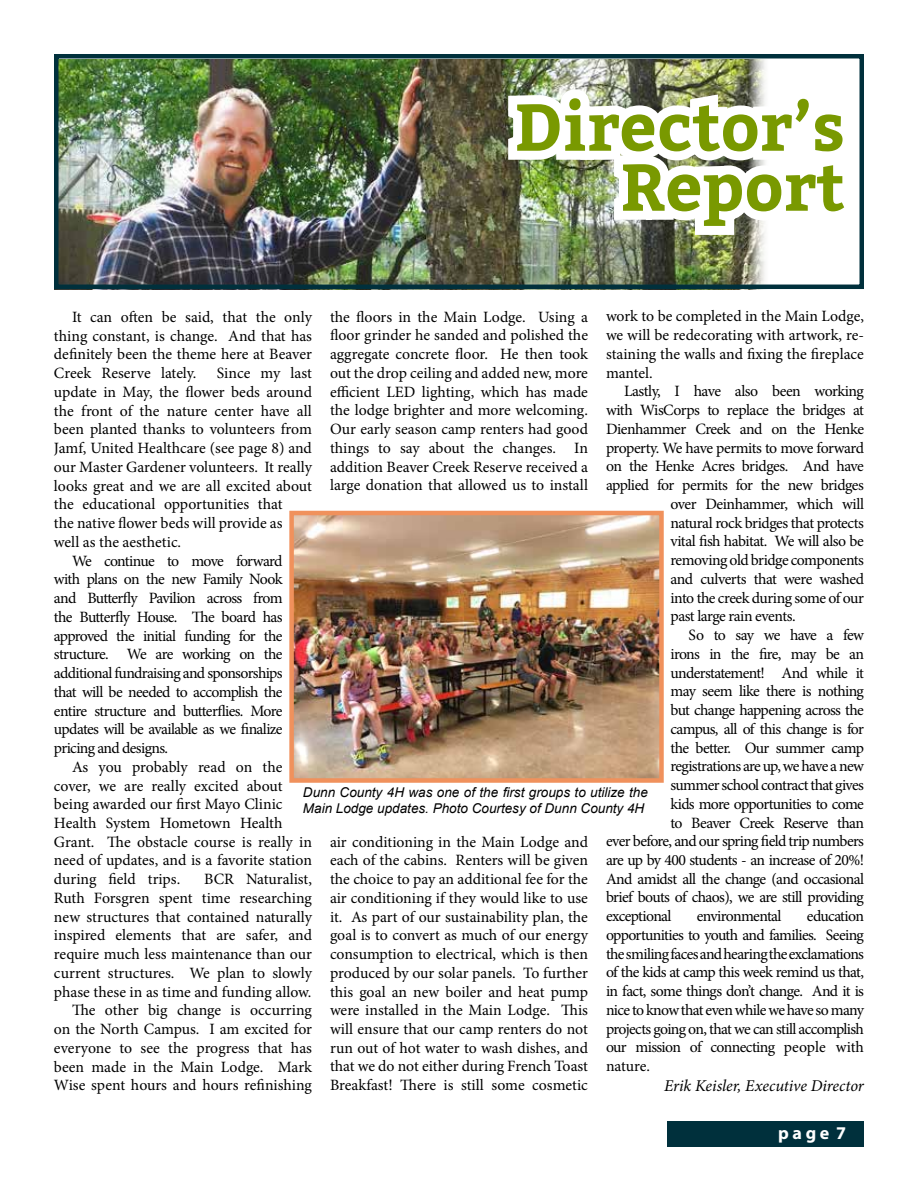
<style>
.page{position:relative;width:918px;height:1188px;background:#fff}
.page>*{position:absolute;margin:0;border:0;box-sizing:border-box;transform-origin:0 0}
.t1{font:700 66px/60px "Bitter";color:#799900;text-align:right}
.t2{font:700 18px "Myriad Pro";color:#fff}
.t3{font:italic 16.5px "Minion Pro";letter-spacing:-.005em;color:#000}
.t4{font:15.75px/18.8px "Minion Pro";letter-spacing:-.025em;color:#000;text-align:justify}
.t5{font:15.75px/18.8px "Minion Pro";letter-spacing:-.005em;color:#000;text-align:right}
.t6{font:15.75px "Minion Pro";letter-spacing:-.045em;color:#000}
.t7{font:15.75px "Minion Pro";color:#000}
.t8{font:15.75px "Minion Pro";letter-spacing:-.05em;color:#000}
.t9{font:italic 13.5px/16.5px "Arial";color:#000}
</style>
<div class="page">
<img style="left:59px;top:60px;width:440px;height:224px">
<img style="left:499px;top:59px;width:268px;height:231px">
<div style="left:54px;top:54px;width:810px;height:235px;border:4px solid #00303c"></div>
<img style="left:294px;top:516px;width:365px;height:262px">
<div style="left:289px;top:511px;width:375px;height:272px;border:4px solid #f0915c"></div>
<div style="left:668px;top:1121px;width:196px;height:26px;background:#00303c"></div>
<h1 class="t1" style="left:515px;top:96px;width:332px">Director’s<br>Report</h1>
<p class="t4" style="left:606px;top:307px;width:260px">work to be completed in the Main Lodge, we will be redecorating with artwork, re&shy;staining the walls and fixing the fireplace mantel.</p>
<p class="t4" style="left:624px;top:382px;width:242px">Lastly, I have also been working</p>
<p class="t4" style="left:606px;top:401px;width:260px">with WisCorps to replace the bridges at</p>
<p class="t4" style="left:606px;top:420px;width:260px">Dienhammer Creek and on the Henke</p>
<p class="t4" style="left:606px;top:438px;width:259px">property. We have permits to move forward</p>
<p class="t4" style="left:606px;top:457px;width:260px">on the Henke Acres bridges. And have</p>
<p class="t4" style="left:606px;top:476px;width:259px">applied for permits for the new bridges</p>
<p class="t4" style="left:670px;top:495px;width:195px">over Deinhammer, which will</p>
<p class="t4" style="left:670px;top:513px;width:195px">natural rock bridges that protects</p>
<p class="t4" style="left:670px;top:532px;width:195px">vital fish habitat. We will also be</p>
<p class="t4" style="left:670px;top:551px;width:195px">removing old bridge components</p>
<p class="t4" style="left:670px;top:570px;width:195px">and culverts that were washed</p>
<p class="t4" style="left:670px;top:588px;width:195px">into the creek during some of our</p>
<p class="t4" style="left:670px;top:607px;width:127px">past large rain events.</p>
<p class="t6" style="left:689px;top:625px;width:177px">So to say we have a few</p>
<p class="t6" style="left:670px;top:643px;width:195px">irons in the fire, may be an</p>
<p class="t4" style="left:670px;top:663px;width:195px">understatement! And while it</p>
<p class="t4" style="left:670px;top:682px;width:195px">may seem like there is nothing</p>
<p class="t6" style="left:670px;top:699px;width:195px">but change happening across the</p>
<p class="t6" style="left:670px;top:718px;width:195px">campus, all of this change is for</p>
<p class="t4" style="left:670px;top:738px;width:195px">the better. Our summer camp</p>
<p class="t6" style="left:670px;top:756px;width:195px">registrations are up, we have a new</p>
<p class="t4" style="left:670px;top:776px;width:195px">summer school contract that gives</p>
<p class="t6" style="left:670px;top:793px;width:195px">kids more opportunities to come</p>
<p class="t4" style="left:670px;top:813px;width:195px">to Beaver Creek Reserve than</p>
<p class="t6" style="left:606px;top:831px;width:260px">ever before, and our spring field trip numbers</p>
<p class="t6" style="left:606px;top:849px;width:260px">are up by 400 students - an increase of 20%!</p>
<p class="t6" style="left:606px;top:868px;width:260px">And amidst all the change (and occasional</p>
<p class="t4" style="left:606px;top:888px;width:259px">brief bouts of chaos), we are still providing</p>
<p class="t4" style="left:606px;top:907px;width:67px">exceptional</p>
<p class="t4" style="left:697px;top:907px;width:86px">environmental</p>
<p class="t4" style="left:330px;top:307px;width:260px">the floors in the Main Lodge. Using a floor grinder he sanded and polished the aggregate concrete floor. He then took out the drop ceiling and added new, more efficient LED lighting, which has made the lodge brighter and more welcoming.<br>Our early season camp renters had good things to say about the changes. In addition Beaver Creek Reserve received a large donation that allowed us to install</p>
<p class="t4" style="left:54px;top:308px;width:260px;text-indent:18px">It can often be said, that the only thing constant, is change. And that has definitely been the theme here at Beaver Creek Reserve lately.</p>
<p class="t5" style="left:217px;top:364px;width:97px">Since my last</p>
<p class="t5" style="left:54px;top:383px;width:259px">update in May, the flower beds around</p>
<p class="t5" style="left:54px;top:401px;width:259px">the front of the nature center have all</p>
<p class="t5" style="left:54px;top:420px;width:260px">been planted thanks to volunteers from</p>
<p class="t5" style="left:54px;top:439px;width:259px">Jamf, United Healthcare (see page 8) and</p>
<p class="t5" style="left:54px;top:458px;width:259px">our Master Gardener volunteers. It really</p>
<p class="t5" style="left:54px;top:476px;width:259px">looks great and we are all excited about</p>
<p class="t7" style="left:54px;top:494px;width:230px">the educational opportunities that</p>
<p class="t5" style="left:54px;top:514px;width:230px">the native flower beds will provide as</p>
<p class="t7" style="left:54px;top:531px;width:129px">well as the aesthetic.</p>
<p class="t8" style="left:72px;top:550px;width:212px">We continue to move forward</p>
<p class="t6" style="left:54px;top:569px;width:230px">with plans on the new Family Nook</p>
<p class="t6" style="left:54px;top:588px;width:230px">and Butterfly Pavilion across from</p>
<p class="t6" style="left:54px;top:606px;width:230px">the Butterfly House. The board has</p>
<p class="t6" style="left:54px;top:625px;width:230px">approved the initial funding for the</p>
<p class="t6" style="left:54px;top:644px;width:230px">structure. We are working on the</p>
<p class="t4" style="left:54px;top:664px;width:230px">additional fundraising and sponsorships</p>
<p class="t4" style="left:54px;top:682px;width:230px">that will be needed to accomplish the</p>
<p class="t6" style="left:54px;top:700px;width:230px">entire structure and butterflies. More</p>
<p class="t4" style="left:54px;top:720px;width:230px">updates will be available as we finalize</p>
<p class="t4" style="left:54px;top:739px;width:116px">pricing and designs.</p>
<p class="t5" style="left:72px;top:757px;width:212px">As you probably read on the</p>
<p class="t4" style="left:54px;top:776px;width:230px">cover, we are really excited about</p>
<p class="t7" style="left:54px;top:794px;width:230px">being awarded our first Mayo Clinic</p>
<p class="t5" style="left:54px;top:814px;width:230px">Health System Hometown Health</p>
<p class="t7" style="left:54px;top:831px;width:260px">Grant. The obstacle course is really in</p>
<p class="t5" style="left:54px;top:851px;width:260px">need of updates, and is a favorite station</p>
<p class="t7" style="left:54px;top:869px;width:128px">during field trips.</p>
<p class="t9" style="left:303px;top:784px;width:347px">Dunn County 4H was one of the first groups to utilize the<br>Main Lodge updates. Photo Courtesy of Dunn County 4H</p>
<p class="t4" style="left:330px;top:832px;width:260px">air conditioning in the Main Lodge and each of the cabins. Renters will be given the choice to pay an additional fee for the air conditioning if they would like to use it. As part of our sustainability plan, the goal is to convert as much of our energy consumption to electrical, which is then produced by our solar panels. To further this goal an new boiler and heat pump were installed in the Main Lodge. This will ensure that our camp renters do not run out of hot water to wash dishes, and that we do not either during French Toast Breakfast! There is still some cosmetic</p>
<p class="t5" style="left:54px;top:870px;width:260px">BCR Naturalist,<br>Ruth Forsgren spent time researching new structures that contained naturally inspired elements that are safer, and require much less maintenance than our current structures. We plan to slowly phase these in as time and funding allow.<br>The other big change is occurring on the North Campus. I am excited for everyone to see the progress that has been made in the Main Lodge. Mark Wise spent hours and hours refinishing</p>
<p class="t4" style="left:606px;top:907px;width:260px;text-indent:201px">education opportunities to youth and families. Seeing the smiling faces and hearing the exclamations of the kids at camp this week remind us that, in fact, some things don’t change. And it is nice to know that even while we have so many projects going on, that we can still accomplish our mission of connecting people with nature.</p>
<p class="t3" style="left:664px;top:1075px;width:201px">Erik Keisler, Executive Director</p>
<p class="t2" style="left:778px;top:1121px;width:69px">page 7</p>
</div>
